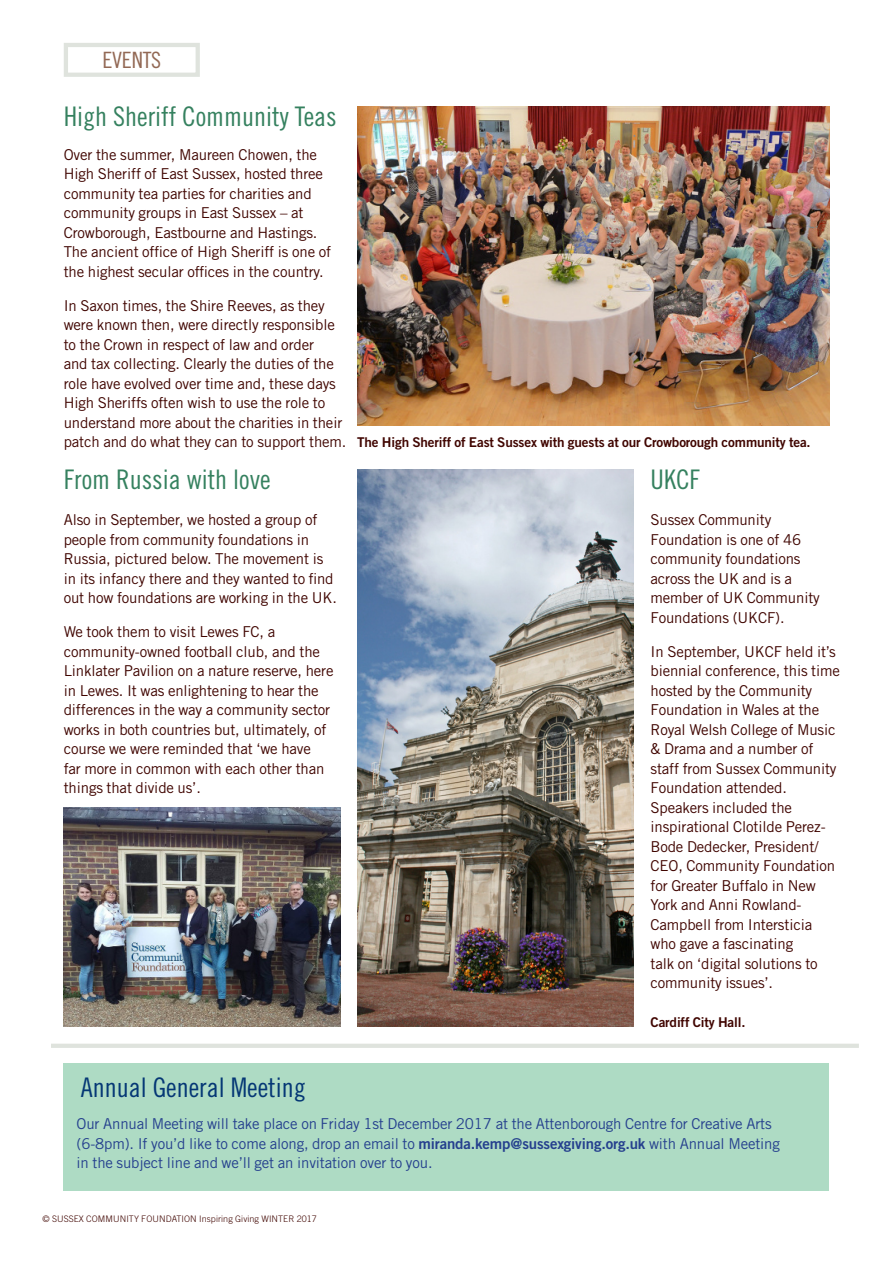
<style>
.page{position:relative;width:893px;height:1263px;background:#fff}
.page>*{position:absolute;margin:0;border:0;box-sizing:border-box;transform-origin:0 0}
.t1{font:27px "Trade Gothic LT Std Cn 18";color:#35815f}
.t2{font:27px "Trade Gothic LT Std Cn 18";color:#053775}
.t3{font:22.5px "Trade Gothic LT Std Cn 18";letter-spacing:-.01em;color:#926854}
.t4{font:15px/19.5px "Trade Gothic LT Std";letter-spacing:-.01em;color:#400500}
.t5{font:15px/19.5px "Trade Gothic LT Std";letter-spacing:-.01em;color:#25408e}
.t6{font:13.5px "Trade Gothic LT Std Bd 2";letter-spacing:-.01em;color:#400500}
.t7{font:300 9px "Trade Gothic LT Std";letter-spacing:.01em;color:#400500}
.s1{font-family:"Trade Gothic LT Std Bd 2"}
</style>
<div class="page">
<div style="left:64px;top:43px;width:136px;height:34px;border:4px solid #dfe3dd"></div>
<div style="left:64px;top:1063px;width:765px;height:127px;background:#aedbc4"></div>
<img style="left:357px;top:106px;width:472px;height:319px">
<img style="left:357px;top:470px;width:276px;height:557px">
<img style="left:64px;top:808px;width:276px;height:219px">
<hr style="left:51px;top:1044px;width:807px;height:4px;background:#dfe3dd">
<h2 class="t3" style="left:102px;top:52px;width:60px">EVENTS</h2>
<h1 class="t1" style="left:64px;top:106px;width:274px">High Sheriff Community Teas</h1>
<p class="t4" style="left:64px;top:146px;width:269px">Over the summer, Maureen Chowen, the High Sheriff of East Sussex, hosted three community tea parties for charities and community groups in East Sussex – at Crowborough, Eastbourne and Hastings.<br>The ancient office of High Sheriff is one of the highest secular offices in the country.</p>
<p class="t4" style="left:64px;top:297px;width:284px">In Saxon times, the Shire Reeves, as they were known then, were directly responsible to the Crown in respect of law and order<br>and tax collecting. Clearly the duties of the role have evolved over time and, these days High Sheriffs often wish to use the role to understand more about the charities in their patch and do what they can to support them.</p>
<h1 class="t1" style="left:64px;top:470px;width:208px">From Russia with love</h1>
<p class="t4" style="left:64px;top:511px;width:275px">Also in September, we hosted a group of people from community foundations in Russia, pictured below. The movement is in its infancy there and they wanted to find out how foundations are working in the UK.</p>
<p class="t4" style="left:64px;top:623px;width:271px">We took them to visit Lewes FC, a community-owned football club, and the Linklater Pavilion on a nature reserve, here in Lewes. It was enlightening to hear the differences in the way a community sector works in both countries but, ultimately, of course we were reminded that ‘we have<br>far more in common with each other than things that divide us’.</p>
<p class="t6" style="left:357px;top:437px;width:455px">The High Sheriff of East Sussex with guests at our Crowborough community tea.</p>
<h1 class="t1" style="left:650px;top:470px;width:51px">UKCF</h1>
<p class="t4" style="left:650px;top:511px;width:171px">Sussex Community<br>Foundation is one of 46 community foundations across the UK and is a member of UK Community<br>Foundations (UKCF).</p>
<p class="t4" style="left:650px;top:643px;width:191px">In September, UKCF held it’s biennial conference, this time hosted by the Community<br>Foundation in Wales at the<br>Royal Welsh College of Music &amp; Drama and a number of staff from Sussex Community<br>Foundation attended.<br>Speakers included the inspirational Clotilde Perez-<br>Bode Dedecker, President/<br>CEO, Community Foundation for Greater Buffalo in New<br>York and Anni Rowland-<br>Campbell from Intersticia who gave a fascinating<br>talk on ‘digital solutions to community issues’.</p>
<p class="t6" style="left:650px;top:1017px;width:97px">Cardiff City Hall.</p>
<h1 class="t2" style="left:81px;top:1078px;width:226px">Annual General Meeting</h1>
<p class="t5" style="left:76px;top:1116px;width:705px">Our Annual Meeting will take place on Friday 1st December 2017 at the Attenborough Centre for Creative Arts (6-8pm). If you’d like to come along, drop an email to <span class="s1">miranda.kemp@sussexgiving.org.uk</span> with Annual Meeting in the subject line and we’ll get an invitation over to you.</p>
<p class="t7" style="left:42px;top:1216px;width:276px">© SUSSEX COMMUNITY FOUNDATION Inspiring Giving WINTER 2017</p>
</div>
